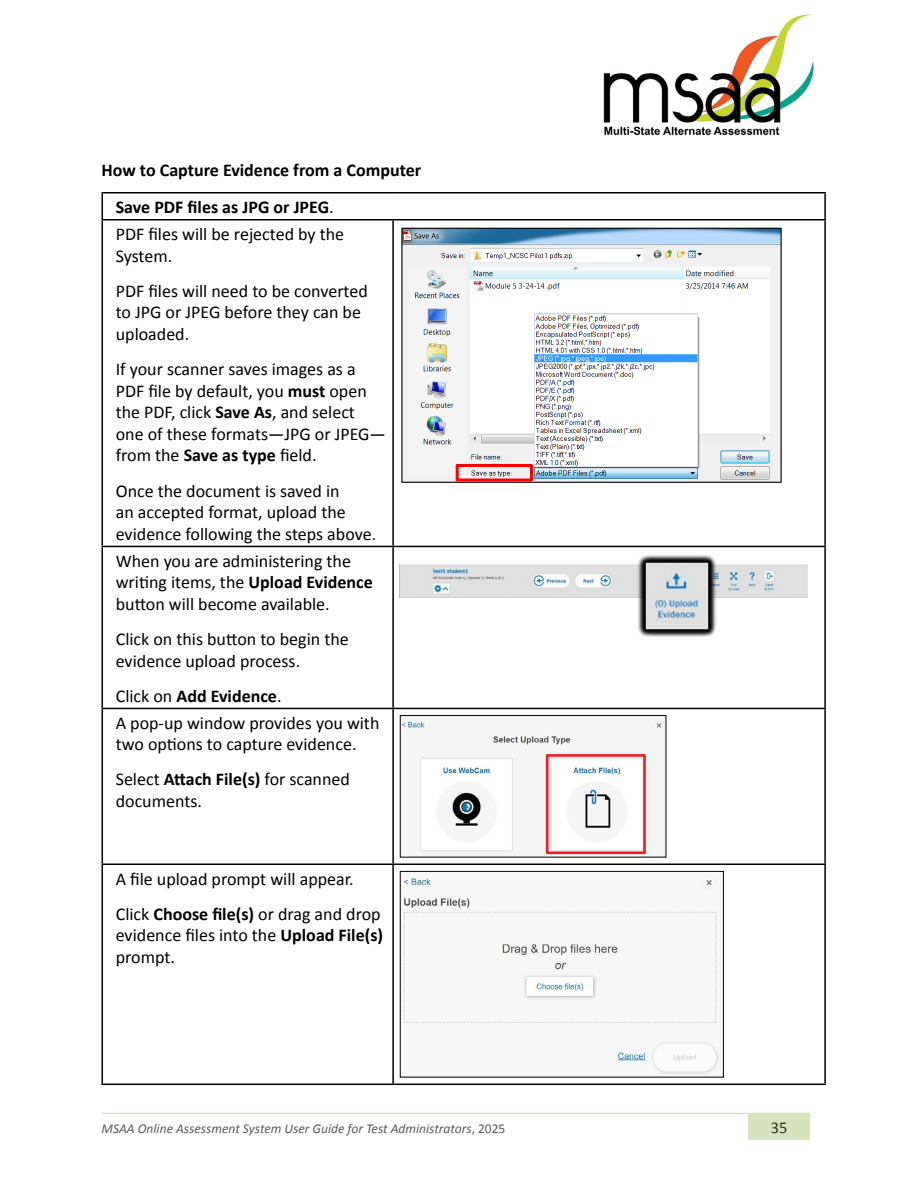
<style>
.page{position:relative;width:918px;height:1188px;background:#fff}
.page>*{position:absolute;margin:0;border:0;box-sizing:border-box;transform-origin:0 0}
.Table_Text{font:18px/21.6px "Calibri";color:#000}
.Table_Text-2{font:700 18px "Calibri";color:#000}
.Heading_3{font:700 18px "Calibri";color:#000}
.t1{font:16.5px "Calibri";color:#333}
.t2{font:italic 13.5px "Calibri";color:#58595b}
.s1{font-weight:400}
.s2{font-weight:700}
.s3{font-style:normal}
</style>
<div class="page">
<div style="left:748px;top:1113px;width:62px;height:27px;background:#d6e3bc"></div>
<hr style="left:102px;top:1113px;width:708px;height:1px;background:#d6e3bc">
<img style="left:603px;top:13px;width:211px;height:123px">
<hr style="left:102px;top:192px;width:291px;height:2px;background:#000">
<svg style="left:102px;top:194px;width:1px;height:25px"></svg>
<hr style="left:393px;top:192px;width:433px;height:2px;background:#000">
<hr style="left:824px;top:194px;width:2px;height:25px;background:#000">
<hr style="left:102px;top:219px;width:291px;height:1px;background:#000">
<hr style="left:102px;top:220px;width:1px;height:326px;background:#000">
<hr style="left:393px;top:219px;width:433px;height:1px;background:#000">
<hr style="left:392px;top:220px;width:2px;height:326px;background:#000">
<hr style="left:824px;top:220px;width:2px;height:326px;background:#000">
<hr style="left:102px;top:546px;width:291px;height:1px;background:#000">
<hr style="left:102px;top:547px;width:1px;height:161px;background:#000">
<hr style="left:393px;top:546px;width:433px;height:1px;background:#000">
<hr style="left:392px;top:547px;width:2px;height:161px;background:#000">
<hr style="left:824px;top:547px;width:2px;height:161px;background:#000">
<hr style="left:102px;top:708px;width:291px;height:1px;background:#000">
<hr style="left:102px;top:709px;width:1px;height:155px;background:#000">
<hr style="left:393px;top:708px;width:433px;height:1px;background:#000">
<hr style="left:392px;top:709px;width:2px;height:155px;background:#000">
<hr style="left:824px;top:709px;width:2px;height:155px;background:#000">
<hr style="left:102px;top:864px;width:291px;height:1px;background:#000">
<hr style="left:102px;top:865px;width:1px;height:219px;background:#000">
<hr style="left:393px;top:864px;width:433px;height:1px;background:#000">
<hr style="left:392px;top:865px;width:2px;height:219px;background:#000">
<hr style="left:824px;top:865px;width:2px;height:219px;background:#000">
<hr style="left:102px;top:1084px;width:291px;height:1px;background:#000">
<hr style="left:393px;top:1084px;width:433px;height:1px;background:#000">
<img style="left:403px;top:230px;width:377px;height:251px">
<div style="left:401px;top:228px;width:381px;height:255px;border:1px solid #000"></div>
<div style="left:456px;top:464px;width:77px;height:18px;border:3px solid #f00"></div>
<img style="left:400px;top:565px;width:407px;height:32px">
<img style="left:636px;top:555px;width:83px;height:82px">
<img style="left:402px;top:717px;width:262px;height:138px">
<div style="left:546px;top:754px;width:100px;height:100px;border:3px solid #ed1d24"></div>
<div style="left:400px;top:715px;width:266px;height:143px;border:1px solid #000"></div>
<img style="left:402px;top:875px;width:318px;height:200px">
<div style="left:400px;top:871px;width:324px;height:207px;border:1px solid #000"></div>
<p class="Heading_3" style="left:102px;top:158px;width:321px">How to Capture Evidence from a Computer</p>
<p class="Table_Text-2" style="left:116px;top:196px;width:220px">Save PDF files as JPG or JPEG<span class="s1">.</span></p>
<p class="Table_Text" style="left:116px;top:223px;width:230px">PDF files will be rejected by the<br>System.</p>
<p class="Table_Text" style="left:116px;top:280px;width:254px">PDF files will need to be converted to JPG or JPEG before they can be uploaded.</p>
<p class="Table_Text" style="left:116px;top:358px;width:272px">If your scanner saves images as a<br>PDF file by default, you <span class="s2">must</span> open the PDF, click <span class="s2">Save As</span>, and select one of these formats—JPG or JPEG— from the <span class="s2">Save as type</span> field.</p>
<p class="Table_Text" style="left:116px;top:480px;width:262px">Once the document is saved in<br>an accepted format, upload the evidence following the steps above.</p>
<p class="Table_Text" style="left:116px;top:550px;width:259px">When you are administering the writing items, the <span class="s2">Upload Evidence </span>button will become available.</p>
<p class="Table_Text" style="left:116px;top:628px;width:235px">Click on this button to begin the evidence upload process.</p>
<p class="Table_Text-2" style="left:116px;top:684px;width:167px"><span class="s1">Click on</span> Add Evidence<span class="s1">.</span></p>
<p class="Table_Text" style="left:116px;top:712px;width:265px">A pop-up window provides you with two options to capture evidence.</p>
<p class="Table_Text" style="left:116px;top:769px;width:236px">Select <span class="s2">Attach File(s)</span> for scanned documents.</p>
<p class="Table_Text" style="left:116px;top:868px;width:240px">A file upload prompt will appear.</p>
<p class="Table_Text" style="left:116px;top:903px;width:269px">Click <span class="s2">Choose file(s)</span> or drag and drop evidence files into the <span class="s2">Upload File(s) </span>prompt.</p>
<p class="t2" style="left:102px;top:1120px;width:405px">MSAA Online Assessment System User Guide for Test Administrators<span class="s3">, 2025</span></p>
<p class="t1" style="left:771px;top:1117px;width:18px">35</p>
</div>
